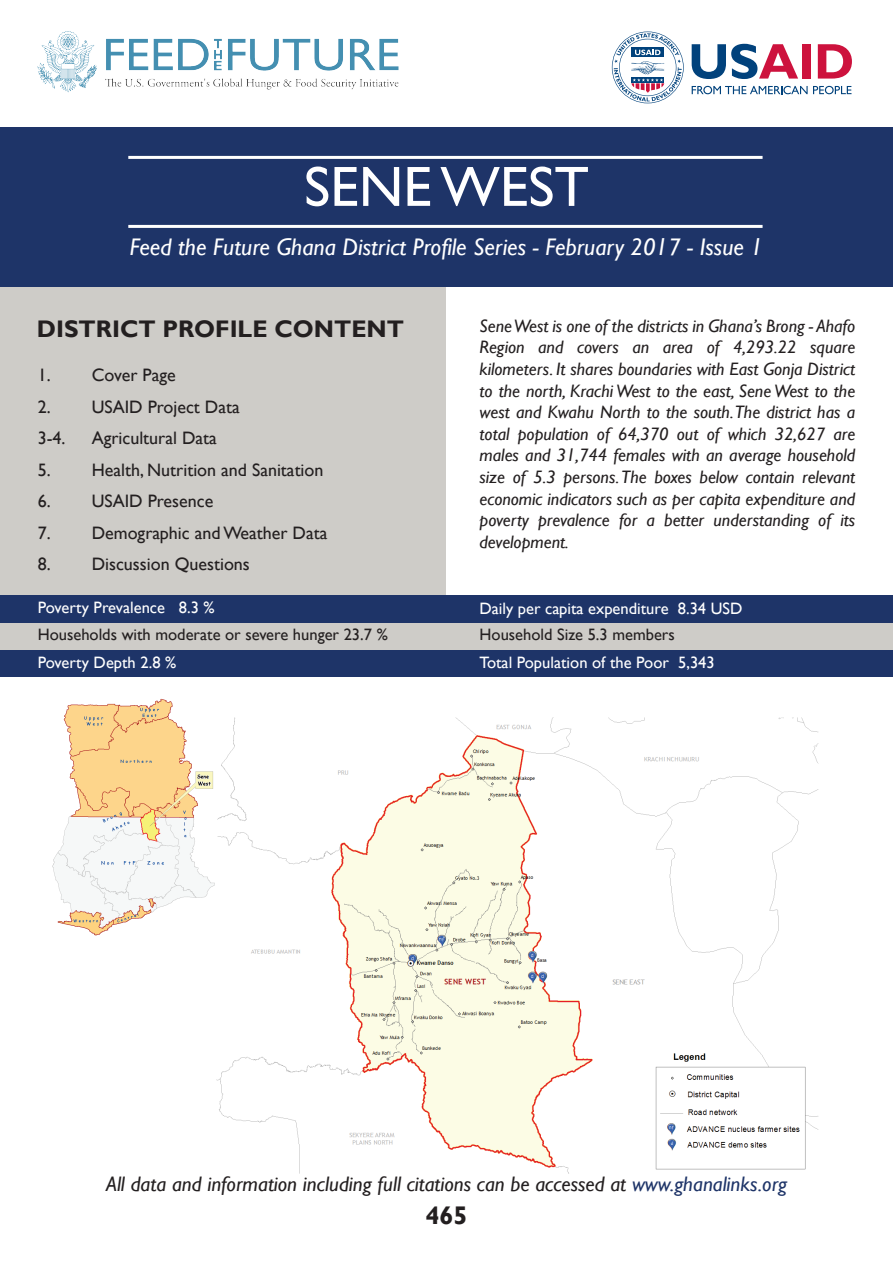
<style>
.page{position:relative;width:893px;height:1263px;background:#fff}
.page>*{position:absolute;margin:0;border:0;box-sizing:border-box;transform-origin:0 0}
.t1{font:57px "Gill Sans";color:#fff}
.t2{font:700 25.5px "Gill Sans";color:#231f20}
.t3{font:italic 24px "Gill Sans";color:#fff}
.t4{font:700 24px "Gill Sans";color:#231f20}
.t5{font:italic 21px "Gill Sans";color:#231f20}
.t6{font:italic 18px/21.6px "Gill Sans";color:#231f20;text-align:justify}
.t7{font:18px/31.5px "Gill Sans";color:#231f20}
.t8{font:16.5px "Gill Sans";color:#fff}
.t9{font:16.5px "Gill Sans";color:#231f20}
.s1{color:#1e3468}
</style>
<div class="page">
<div style="left:0;top:286px;width:445px;height:317px;background:#ceccc8"></div>
<img style="left:37px;top:31px;width:362px;height:62px">
<div style="left:0;top:127px;width:893px;height:159px;background:#1e3468"></div>
<hr style="left:128px;top:225px;width:635px;height:3px;background:#fff">
<hr style="left:128px;top:156px;width:635px;height:3px;background:#fff">
<div style="left:0;top:649px;width:893px;height:27px;background:#1e3468"></div>
<div style="left:0;top:622px;width:893px;height:27px;background:#ceccc8"></div>
<div style="left:0;top:595px;width:893px;height:27px;background:#1e3468"></div>
<img style="left:216px;top:717px;width:603px;height:457px">
<img style="left:36px;top:676px;width:193px;height:271px">
<svg style="left:692px;top:86px;width:159px;height:8px"></svg>
<svg style="left:692px;top:44px;width:106px;height:35px"></svg>
<div style="left:802px;top:44px;width:8px;height:35px;background:#cd123d"></div>
<svg style="left:818px;top:44px;width:34px;height:35px"></svg>
<svg style="left:612px;top:32px;width:72px;height:71px"></svg>
<h1 class="t1" style="left:304px;top:154px;width:286px">SENE WEST</h1>
<h3 class="t3" style="left:130px;top:233px;width:635px">Feed the Future Ghana District Profile Series - February 2017 - Issue 1</h3>
<h3 class="t4" style="left:37px;top:314px;width:369px">DISTRICT PROFILE CONTENT</h3>
<p class="t6" style="left:480px;top:315px;width:377px">Sene West is one of the districts in Ghana’s Brong - Ahafo Region and covers an area of 4,293.22 square kilometers. It shares boundaries with East Gonja District to the north, Krachi West to the east, Sene West to the west and Kwahu North to the south. The district has a total population of 64,370 out of which 32,627 are males and 31,744 females with an average household size of 5.3 persons. The boxes below contain relevant economic indicators such as per capita expenditure and poverty prevalence for a better understanding of its development.</p>
<p class="t7" style="left:38px;top:360px;width:139px">1. Cover Page</p>
<p class="t7" style="left:38px;top:391px;width:204px">2. USAID Project Data<br>3-4.</p>
<p class="t7" style="left:92px;top:423px;width:127px">Agricultural Data</p>
<p class="t7" style="left:38px;top:454px;width:287px">5. Health, Nutrition and Sanitation</p>
<p class="t7" style="left:38px;top:486px;width:177px">6. USAID Presence</p>
<p class="t7" style="left:38px;top:517px;width:291px">7. Demographic and Weather Data</p>
<p class="t7" style="left:38px;top:549px;width:214px">8. Discussion Questions</p>
<p class="t8" style="left:38px;top:598px;width:178px">Poverty Prevalence 8.3 %</p>
<p class="t8" style="left:479px;top:599px;width:264px">Daily per capita expenditure 8.34 USD</p>
<p class="t9" style="left:38px;top:625px;width:352px">Households with moderate or severe hunger 23.7 %</p>
<p class="t8" style="left:38px;top:653px;width:140px">Poverty Depth 2.8 %</p>
<p class="t8" style="left:479px;top:653px;width:237px">Total Population of the Poor 5,343</p>
<p class="t9" style="left:479px;top:625px;width:197px">Household Size 5.3 members</p>
<p class="t5" style="left:106px;top:1172px;width:683px">All data and information including full citations can be accessed at <span class="s1">www.ghanalinks.org</span></p>
<h2 class="t2" style="left:425px;top:1200px;width:44px">465</h2>
</div>
